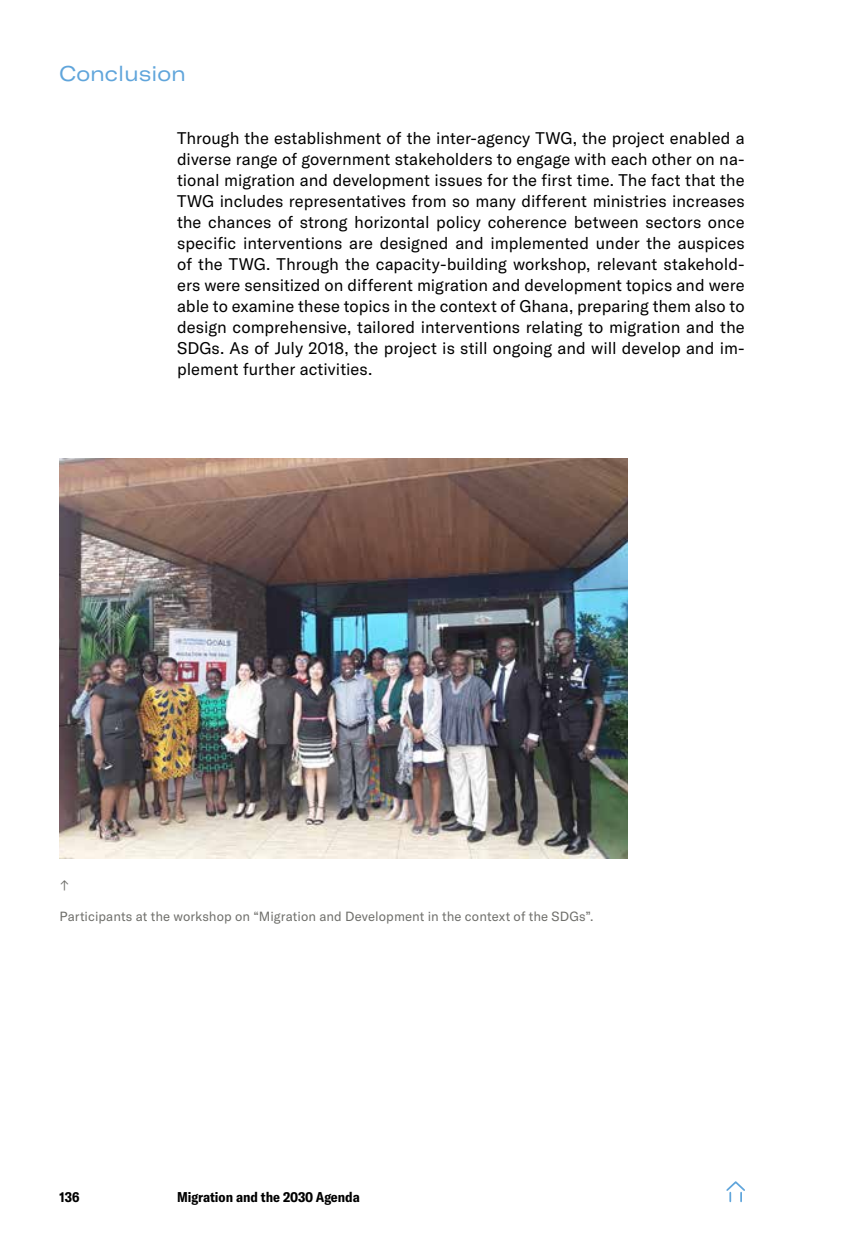
<style>
.page{position:relative;width:844px;height:1241px;background:#fff}
.page>*{position:absolute;margin:0;border:0;box-sizing:border-box;transform-origin:0 0}
.t1{font:expanded 21px "GT America";color:#60a5db}
.t2{font:16.62px/21px "GT America";color:#000;text-align:justify}
.t3{font:700 condensed 14px "GT America";color:#000}
.t4{font:13.12px "GT America";letter-spacing:.005em;color:#6f6f6b}
</style>
<div class="page">
<svg style="left:726px;top:1181px;width:19px;height:20px"></svg>
<img style="left:60px;top:459px;width:567px;height:399px">
<p class="t1" style="left:60px;top:61px;width:128px">Conclusion</p>
<p class="t2" style="left:177px;top:127px;width:569px">Through the establishment of the inter-agency TWG, the project enabled a diverse range of government stakeholders to engage with each other on na&shy;tional migration and development issues for the first time. The fact that the TWG includes representatives from so many different ministries increases the chances of strong horizontal policy coherence between sectors once specific interventions are designed and implemented under the auspices of the TWG. Through the capacity-building workshop, relevant stakehold&shy;ers were sensitized on different migration and development topics and were able to examine these topics in the context of Ghana, preparing them also to design comprehensive, tailored interventions relating to migration and the SDGs. As of July 2018, the project is still ongoing and will develop and im&shy;plement further activities.</p>
<p class="t4" style="left:60px;top:877px;width:12px">↑</p>
<p class="t4" style="left:60px;top:908px;width:535px">Participants at the workshop on “Migration and Development in the context of the SDGs”.</p>
<p class="t3" style="left:60px;top:1188px;width:21px">136</p>
<p class="t3" style="left:177px;top:1188px;width:184px">Migration and the 2030 Agenda</p>
</div>
